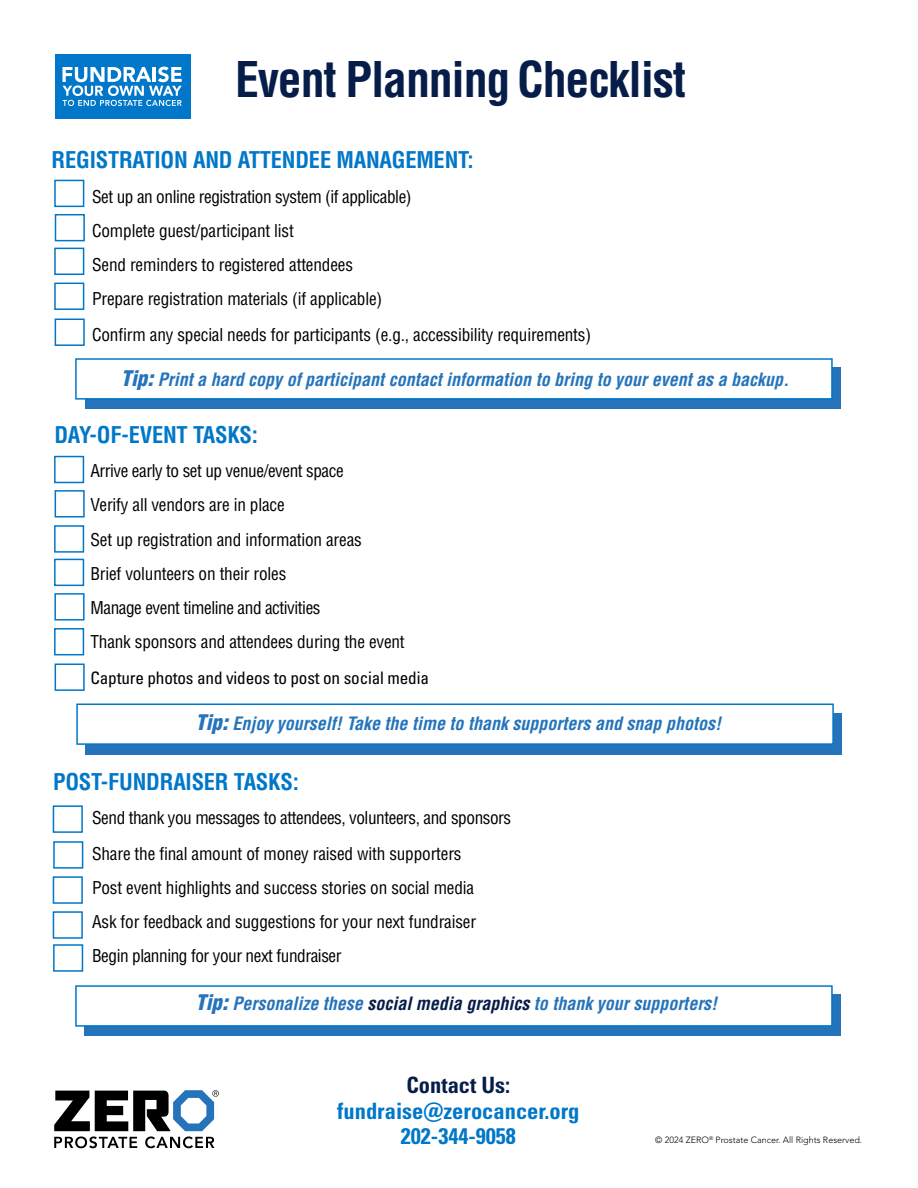
<style>
.page{position:relative;width:918px;height:1188px;background:#fff}
.page>*{position:absolute;margin:0;border:0;box-sizing:border-box;transform-origin:0 0}
.t1{font:700 condensed 48px "Helvetica LT Pro";letter-spacing:-.025em;color:#071d49}
.t2{font:700 condensed 22.5px "Helvetica LT Pro";letter-spacing:-.01em;color:#0077c8}
.t3{font:700 condensed 22.5px/25.5px "Univers LT Pro";color:#0077c8;text-align:center}
.t4{font:700 condensed 22.5px "Univers LT Pro";color:#071d49}
.t5{font:italic 700 condensed 18px "Helvetica LT Pro";color:#2574bb}
.t6{font:condensed 17.25px/34.7px "Helvetica LT Pro";letter-spacing:-.01em;color:#000}
.t7{font:condensed 17.25px "Univers LT Pro";letter-spacing:-.01em;color:#000}
.t8{font:300 9px "Avenir LT Pro";color:#000}
.s1{font-weight:900;font-size:21px}
.s2{color:#071d49}
</style>
<div class="page">
<svg style="left:54px;top:1090px;width:165px;height:58px"></svg>
<div style="left:54px;top:180px;width:30px;height:27px;border:2px solid #0077c8"></div>
<div style="left:54px;top:248px;width:30px;height:27px;border:2px solid #0077c8"></div>
<div style="left:54px;top:283px;width:30px;height:27px;border:2px solid #0077c8"></div>
<div style="left:55px;top:319px;width:30px;height:27px;border:2px solid #0077c8"></div>
<div style="left:55px;top:214px;width:30px;height:27px;border:2px solid #0077c8"></div>
<div style="left:85px;top:368px;width:756px;height:41px;background:#2574bb"></div>
<div style="left:75px;top:358px;width:758px;height:42px;background:#fff;border:2px solid #0077c8"></div>
<div style="left:55px;top:54px;width:136px;height:64px;background:#0077c8"></div>
<svg style="left:62px;top:67px;width:120px;height:39px"></svg>
<div style="left:54px;top:456px;width:30px;height:27px;border:2px solid #0077c8"></div>
<div style="left:54px;top:525px;width:30px;height:28px;border:2px solid #0077c8"></div>
<div style="left:54px;top:559px;width:30px;height:27px;border:2px solid #0077c8"></div>
<div style="left:54px;top:593px;width:31px;height:28px;border:2px solid #0077c8"></div>
<div style="left:54px;top:628px;width:30px;height:27px;border:2px solid #0077c8"></div>
<div style="left:55px;top:490px;width:30px;height:28px;border:2px solid #0077c8"></div>
<div style="left:55px;top:663px;width:30px;height:28px;border:2px solid #0077c8"></div>
<div style="left:86px;top:713px;width:756px;height:41px;background:#2574bb"></div>
<div style="left:76px;top:704px;width:758px;height:41px;background:#fff;border:2px solid #0077c8"></div>
<div style="left:53px;top:805px;width:30px;height:28px;border:2px solid #0077c8"></div>
<div style="left:53px;top:876px;width:30px;height:28px;border:2px solid #0077c8"></div>
<div style="left:53px;top:911px;width:30px;height:28px;border:2px solid #0077c8"></div>
<div style="left:53px;top:944px;width:30px;height:28px;border:2px solid #0077c8"></div>
<div style="left:53px;top:841px;width:30px;height:28px;border:2px solid #0077c8"></div>
<div style="left:85px;top:995px;width:756px;height:41px;background:#2574bb"></div>
<div style="left:75px;top:985px;width:758px;height:42px;background:#fff;border:2px solid #0077c8"></div>
<h1 class="t1" style="left:235px;top:48px;width:453px">Event Planning Checklist</h1>
<h2 class="t2" style="left:52px;top:145px;width:424px">REGISTRATION AND ATTENDEE MANAGEMENT:</h2>
<p class="t6" style="left:92px;top:179px;width:501px">Set up an online registration system (if applicable)<br>Complete guest/participant list<br>Send reminders to registered attendees<br>Prepare registration materials (if applicable)<br>Confirm any special needs for participants (e.g., accessibility requirements)</p>
<p class="t5" style="left:121px;top:367px;width:670px"><span class="s1">Tip:</span> Print a hard copy of participant contact information to bring to your event as a backup.</p>
<h2 class="t2" style="left:54px;top:420px;width:205px">DAY-OF-EVENT TASKS:</h2>
<p class="t6" style="left:90px;top:454px;width:316px;line-height:34.2px">Arrive early to set up venue/event space<br>Verify all vendors are in place<br>Set up registration and information areas<br>Brief volunteers on their roles<br>Manage event timeline and activities<br>Thank sponsors and attendees during the event</p>
<p class="t7" style="left:90px;top:667px;width:340px">Capture photos and videos to post on social media</p>
<p class="t5" style="left:196px;top:711px;width:527px"><span class="s1">Tip:</span> Enjoy yourself! Take the time to thank supporters and snap photos!</p>
<h2 class="t2" style="left:53px;top:766px;width:247px">POST-FUNDRAISER TASKS:</h2>
<p class="t6" style="left:92px;top:800px;width:421px">Send thank you messages to attendees, volunteers, and sponsors Share the final amount of money raised with supporters<br>Post event highlights and success stories on social media<br>Ask for feedback and suggestions for your next fundraiser Begin planning for your next fundraiser</p>
<p class="t5" style="left:196px;top:992px;width:523px"><span class="s1">Tip:</span> Personalize these <span class="s2">social media graphics</span> to thank your supporters!</p>
<h2 class="t4" style="left:406px;top:1072px;width:105px">Contact Us:</h2>
<h2 class="t3" style="left:337px;top:1098px;width:244px">fundraise@zerocancer.org<br>202-344-9058</h2>
<p class="t8" style="left:655px;top:1135px;width:208px">© 2024 ZERO<sup>®</sup> Prostate Cancer. All Rights Reserved.</p>
</div>
